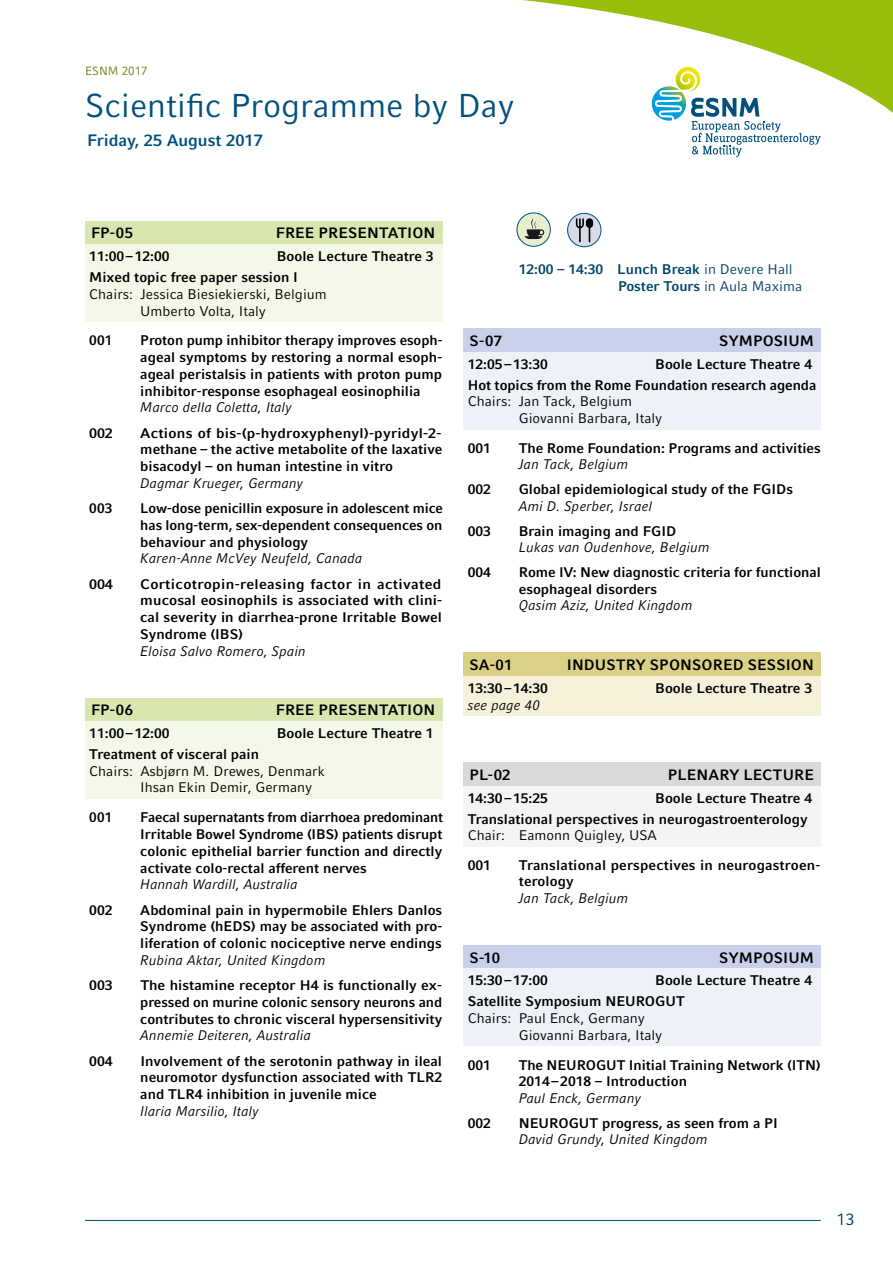
<style>
.page{position:relative;width:893px;height:1263px;background:#fff}
.page>*{position:absolute;margin:0;border:0;box-sizing:border-box;transform-origin:0 0}
.t1{font:33px "Compatil Fact LT Pro";color:#00507d}
.t2{font:700 16.5px "Compatil Fact LT Pro";color:#00507d}
.t3{font:16.5px "Compatil Fact LT Pro";color:#004267}
.t4{font:700 15px "Compatil Fact LT Pro";letter-spacing:.005em;color:#000}
.t5{font:700 13.95px/16.8px "Compatil Fact LT Pro";color:#000;text-align:justify}
.t6{font:italic 13.95px "Compatil Fact LT Pro";color:#000}
.t7{font:13.95px/16.8px "Compatil Fact LT Pro";color:#000}
.t8{font:700 13.95px/16.8px "Compatil Fact LT Pro";color:#004267}
.t9{font:12px "Compatil Fact LT Pro";color:#678612}
.s1{font-weight:400}
</style>
<div class="page">
<hr style="left:85px;top:1220px;width:736px;height:1px;background:#00507d">
<svg style="left:691px;top:127px;width:130px;height:30px"></svg>
<svg style="left:522px;top:0;width:371px;height:127px"></svg>
<div style="left:85px;top:221px;width:357px;height:23px;background:#d8e6af"></div>
<div style="left:85px;top:244px;width:357px;height:78px;background:#f4f8e8"></div>
<div style="left:85px;top:698px;width:357px;height:23px;background:#d8e6af"></div>
<div style="left:85px;top:721px;width:357px;height:78px;background:#f4f8e8"></div>
<div style="left:463px;top:329px;width:358px;height:23px;background:#c8d1e9"></div>
<div style="left:463px;top:352px;width:358px;height:78px;background:#eef1f7"></div>
<div style="left:463px;top:653px;width:358px;height:23px;background:#dbd186"></div>
<div style="left:463px;top:676px;width:358px;height:40px;background:#f5f1db"></div>
<div style="left:463px;top:763px;width:358px;height:23px;background:#d8dada"></div>
<div style="left:463px;top:786px;width:358px;height:61px;background:#f4f4f4"></div>
<div style="left:463px;top:945px;width:358px;height:24px;background:#c8d1e9"></div>
<div style="left:463px;top:969px;width:358px;height:77px;background:#eef1f7"></div>
<svg style="left:568px;top:213px;width:33px;height:34px"></svg>
<div style="left:567px;top:213px;width:34px;height:34px;border:1px solid #00507d;border-radius:50%"></div>
<svg style="left:576px;top:218px;width:17px;height:24px"></svg>
<div style="left:517px;top:213px;width:33px;height:33px;background:#e8efce;border-radius:50%"></div>
<div style="left:517px;top:213px;width:34px;height:34px;border:1px solid #00507d;border-radius:50%"></div>
<svg style="left:525px;top:218px;width:19px;height:21px"></svg>
<p class="t9" style="left:85px;top:64px;width:64px">ESNM 2017</p>
<h1 class="t1" style="left:85px;top:86px;width:431px">Scientific Programme by Day</h1>
<p class="t2" style="left:87px;top:131px;width:177px">Friday, 25 August 2017</p>
<p class="t4" style="left:91px;top:224px;width:44px">FP-05</p>
<p class="t4" style="left:276px;top:224px;width:20px">Free</p>
<p class="t4" style="left:318px;top:224px;width:20px">Presentati</p>
<p class="t4" style="left:412px;top:224px;width:22px">on</p>
<p class="t5" style="left:89px;top:248px;width:82px">11:00–12:00</p>
<p class="t5" style="left:89px;top:246px;width:346px;line-height:21px;text-indent:188px">Boole Lecture Theatre 3<br>Mixed topic free paper session I</p>
<p class="t7" style="left:140px;top:286px;width:188px;text-indent:-51px">Chairs: Jessica Biesiekierski, Belgium<br>Umberto Volta, Italy</p>
<p class="t5" style="left:89px;top:332px;width:25px">001</p>
<p class="t5" style="left:140px;top:332px;width:304px">Proton pump inhibitor therapy improves esoph&shy;ageal symptoms by restoring a normal esoph&shy;ageal peristalsis in patients with proton pump inhibitor-response esophageal eosinophilia</p>
<p class="t6" style="left:140px;top:399px;width:153px">Marco della Coletta, Italy</p>
<p class="t5" style="left:89px;top:424px;width:25px">002</p>
<p class="t5" style="left:140px;top:424px;width:304px">Actions of bis-(p-hydroxyphenyl)-pyridyl-2- methane – the active metabolite of the laxative bisacodyl – on human intestine in vitro</p>
<p class="t6" style="left:140px;top:475px;width:165px">Dagmar Krueger, Germany</p>
<p class="t5" style="left:89px;top:500px;width:25px">003</p>
<p class="t5" style="left:140px;top:500px;width:304px">Low-dose penicillin exposure in adolescent mice has long-term, sex-dependent consequences on behaviour and physiology</p>
<p class="t6" style="left:140px;top:550px;width:224px">Karen-Anne McVey Neufeld, Canada</p>
<p class="t5" style="left:89px;top:575px;width:25px">004</p>
<p class="t5" style="left:140px;top:575px;width:303px">Corticotropin-releasing factor in activated mucosal eosinophils is associated with clini&shy;cal severity in diarrhea-prone Irritable Bowel Syndrome (IBS)</p>
<p class="t6" style="left:140px;top:642px;width:167px">Eloisa Salvo Romero, Spain</p>
<p class="t4" style="left:91px;top:701px;width:43px">FP-06</p>
<p class="t4" style="left:276px;top:701px;width:20px">Free</p>
<p class="t4" style="left:318px;top:701px;width:20px">Presentati</p>
<p class="t4" style="left:412px;top:701px;width:22px">on</p>
<p class="t5" style="left:89px;top:725px;width:82px">11:00–12:00</p>
<p class="t5" style="left:277px;top:725px;width:158px">Boole Lecture Theatre 1</p>
<p class="t5" style="left:89px;top:746px;width:171px">Treatment of visceral pain</p>
<p class="t7" style="left:140px;top:762px;width:186px;text-indent:-51px">Chairs: Asbjørn M. Drewes, Denmark<br>Ihsan Ekin Demir, Germany</p>
<p class="t5" style="left:89px;top:809px;width:25px">001</p>
<p class="t5" style="left:140px;top:809px;width:304px">Faecal supernatants from diarrhoea predominant Irritable Bowel Syndrome (IBS) patients disrupt colonic epithelial barrier function and directly activate colo-rectal afferent nerves</p>
<p class="t6" style="left:140px;top:876px;width:159px">Hannah Wardill, Australia</p>
<p class="t5" style="left:89px;top:901px;width:25px">002</p>
<p class="t5" style="left:140px;top:901px;width:303px">Abdominal pain in hypermobile Ehlers Danlos Syndrome (hEDS) may be associated with pro&shy;liferation of colonic nociceptive nerve endings</p>
<p class="t6" style="left:140px;top:952px;width:187px">Rubina Aktar, United Kingdom</p>
<p class="t5" style="left:89px;top:977px;width:25px">003</p>
<p class="t5" style="left:140px;top:977px;width:303px">The histamine receptor H4 is functionally ex&shy;pressed on murine colonic sensory neurons and contributes to chronic visceral hypersensitivity</p>
<p class="t6" style="left:140px;top:1027px;width:172px">Annemie Deiteren, Australia</p>
<p class="t5" style="left:89px;top:1052px;width:25px">004</p>
<p class="t5" style="left:140px;top:1052px;width:303px">Involvement of the serotonin pathway in ileal neuromotor dysfunction associated with TLR2 and TLR4 inhibition in juvenile mice</p>
<p class="t6" style="left:140px;top:1103px;width:120px">Ilaria Marsilio, Italy</p>
<p class="t8" style="left:618px;top:261px;width:186px;text-indent:-99px">12:00 – 14:30 Lunch Break <span class="s1">in Devere Hall<br></span>Poster Tours <span class="s1">in Aula Maxima</span></p>
<p class="t4" style="left:469px;top:332px;width:34px">S-07</p>
<p class="t4" style="left:719px;top:332px;width:94px">Symposi um</p>
<p class="t5" style="left:468px;top:355px;width:82px">12:05–13:30</p>
<p class="t5" style="left:468px;top:353px;width:350px;line-height:21px;text-indent:188px">Boole Lecture Theatre 4<br>Hot topics from the Rome Foundation research agenda</p>
<p class="t7" style="left:519px;top:393px;width:145px;text-indent:-51px">Chairs: Jan Tack, Belgium<br>Giovanni Barbara, Italy</p>
<p class="t5" style="left:468px;top:440px;width:25px">001</p>
<p class="t5" style="left:519px;top:440px;width:303px">The Rome Foundation: Programs and activities</p>
<p class="t6" style="left:519px;top:456px;width:111px">Jan Tack, Belgium</p>
<p class="t5" style="left:468px;top:481px;width:25px">002</p>
<p class="t5" style="left:519px;top:481px;width:276px">Global epidemiological study of the FGIDs</p>
<p class="t6" style="left:519px;top:498px;width:135px">Ami D. Sperber, Israel</p>
<p class="t5" style="left:468px;top:523px;width:25px">003</p>
<p class="t5" style="left:519px;top:523px;width:159px">Brain imaging and FGID</p>
<p class="t6" style="left:519px;top:539px;width:193px">Lukas van Oudenhove, Belgium</p>
<p class="t5" style="left:468px;top:564px;width:25px">004</p>
<p class="t5" style="left:519px;top:564px;width:304px">Rome IV: New diagnostic criteria for functional esophageal disorders</p>
<p class="t6" style="left:519px;top:597px;width:175px">Qasim Aziz, United Kingdom</p>
<p class="t4" style="left:469px;top:656px;width:44px">SA-01</p>
<p class="t4" style="left:567px;top:656px;width:50px">Industr</p>
<p class="t4" style="left:636px;top:656px;width:88px">y sponsored</p>
<p class="t4" style="left:748px;top:656px;width:10px">sessi</p>
<p class="t4" style="left:791px;top:656px;width:22px">on</p>
<p class="t5" style="left:468px;top:680px;width:82px">13:30–14:30</p>
<p class="t5" style="left:655px;top:680px;width:158px">Boole Lecture Theatre 3</p>
<p class="t6" style="left:468px;top:696px;width:74px">see page 40</p>
<p class="t4" style="left:469px;top:766px;width:43px">PL-02</p>
<p class="t4" style="left:668px;top:766px;width:21px">Plenar</p>
<p class="t4" style="left:729px;top:766px;width:34px">y Lect</p>
<p class="t4" style="left:783px;top:766px;width:22px">ure</p>
<p class="t5" style="left:468px;top:789px;width:82px">14:30–15:25</p>
<p class="t5" style="left:468px;top:787px;width:346px;line-height:21px;text-indent:188px">Boole Lecture Theatre 4<br>Translational perspectives in neurogastroenterology</p>
<p class="t7" style="left:468px;top:827px;width:191px">Chair: Eamonn Quigley, USA</p>
<p class="t5" style="left:468px;top:857px;width:25px">001</p>
<p class="t5" style="left:519px;top:857px;width:303px">Translational perspectives in neurogastroen&shy;terology</p>
<p class="t6" style="left:519px;top:890px;width:111px">Jan Tack, Belgium</p>
<p class="t4" style="left:469px;top:949px;width:32px">S-10</p>
<p class="t4" style="left:719px;top:949px;width:94px">Symposi um</p>
<p class="t5" style="left:468px;top:972px;width:82px">15:30–17:00</p>
<p class="t5" style="left:468px;top:970px;width:346px;line-height:21px;text-indent:188px">Boole Lecture Theatre 4<br>Satellite Symposium NEU ROGUT</p>
<p class="t7" style="left:519px;top:1010px;width:145px;text-indent:-51px">Chairs: Paul Enck, Germany<br>Giovanni Barbara, Italy</p>
<p class="t5" style="left:468px;top:1056px;width:25px">001</p>
<p class="t5" style="left:519px;top:1056px;width:303px">The NEU ROGUT Initial Training Network (ITN)<br>2014–2018 – Introduction</p>
<p class="t6" style="left:519px;top:1089px;width:124px">Paul Enck, Germany</p>
<p class="t5" style="left:468px;top:1114px;width:25px">002</p>
<p class="t5" style="left:519px;top:1114px;width:261px">NEU ROGUT progress, as seen from a PI</p>
<p class="t6" style="left:519px;top:1131px;width:191px">David Grundy, United Kingdom</p>
<p class="t3" style="left:836px;top:1210px;width:20px">13</p>
</div>
